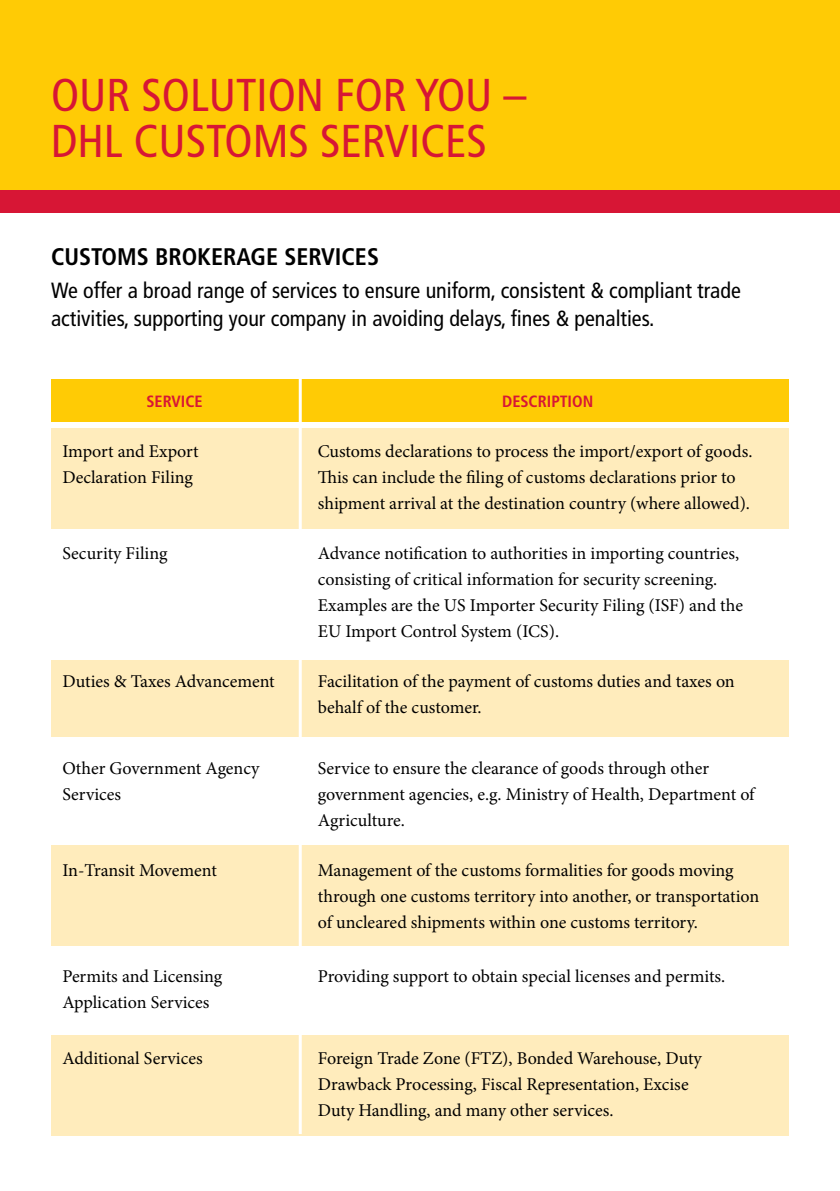
<style>
.page{position:relative;width:840px;height:1191px;background:#fff}
.page>*{position:absolute;margin:0;border:0;box-sizing:border-box;transform-origin:0 0}
.t1{font:condensed 46px/46px "Frutiger LT Pro";color:#d71635}
.t2{font:700 condensed 24px "Frutiger LT Pro";color:#000}
.t3{font:condensed 22px/28px "Frutiger LT Pro";color:#000}
.t4{font:18px/26px "Minion Pro";color:#000}
.t5{font:700 condensed 16.2px "Frutiger LT Pro";color:#d71635}
</style>
<div class="page">
<div style="left:0;top:0;width:839px;height:202px;background:#ffcb05"></div>
<div style="left:51px;top:428px;width:737px;height:101px;background:#ffecbc"></div>
<div style="left:51px;top:660px;width:737px;height:77px;background:#ffecbc"></div>
<div style="left:51px;top:844px;width:737px;height:101px;background:#ffecbc"></div>
<div style="left:51px;top:1034px;width:737px;height:101px;background:#ffecbc"></div>
<div style="left:51px;top:379px;width:737px;height:43px;background:#ffcb05"></div>
<hr style="left:298px;top:378px;width:3px;height:756px;background:#fff">
<div style="left:0;top:190px;width:839px;height:23px;background:#d71635"></div>
<h1 class="t1" style="left:51px;top:72px;width:477px">OUR SOLUTION FOR YOU –<br>DHL CUSTOMS SERVICES</h1>
<h2 class="t2" style="left:51px;top:242px;width:174px">CUSTOMS BROKERAGE</h2>
<h2 class="t2" style="left:284px;top:242px;width:83px">SERVICES</h2>
<p class="t3" style="left:51px;top:277px;width:691px">We offer a broad range of services to ensure uniform, consistent &amp; compliant trade activities, supporting your company in avoiding delays, fines &amp; penalties.</p>
<p class="t5" style="left:146px;top:391px;width:56px">SERVICE</p>
<p class="t5" style="left:501px;top:391px;width:45px">DESCRIPTION</p>
<p class="t4" style="left:62px;top:438px;width:138px">Import and Export<br>Declaration Filing</p>
<p class="t4" style="left:62px;top:540px;width:107px">Security Filing</p>
<p class="t4" style="left:62px;top:668px;width:214px">Duties &amp; Taxes Advancement</p>
<p class="t4" style="left:62px;top:755px;width:198px">Other Government Agency<br>Services</p>
<p class="t4" style="left:62px;top:857px;width:156px">In-Transit Movement</p>
<p class="t4" style="left:62px;top:963px;width:161px">Permits and Licensing<br>Application Services</p>
<p class="t4" style="left:62px;top:1045px;width:142px">Additional Services</p>
<p class="t4" style="left:317px;top:438px;width:436px">Customs declarations to process the import/export of goods.<br>This can include the filing of customs declarations prior to shipment arrival at the destination country (where allowed).</p>
<p class="t4" style="left:317px;top:540px;width:426px">Advance notification to authorities in importing countries, consisting of critical information for security screening.<br>Examples are the US Importer Security Filing (ISF) and the EU Import Control System (ICS).</p>
<p class="t4" style="left:317px;top:668px;width:418px">Facilitation of the payment of customs duties and taxes on behalf of the customer.</p>
<p class="t4" style="left:317px;top:755px;width:438px">Service to ensure the clearance of goods through other government agencies, e.g. Ministry of Health, Department of<br>Agriculture.</p>
<p class="t4" style="left:317px;top:857px;width:443px">Management of the customs formalities for goods moving through one customs territory into another, or transportation of uncleared shipments within one customs territory.</p>
<p class="t4" style="left:317px;top:963px;width:409px">Providing support to obtain special licenses and permits.</p>
<p class="t4" style="left:317px;top:1045px;width:385px">Foreign Trade Zone (FTZ), Bonded Warehouse, Duty<br>Drawback Processing, Fiscal Representation, Excise<br>Duty Handling, and many other services.</p>
</div>
